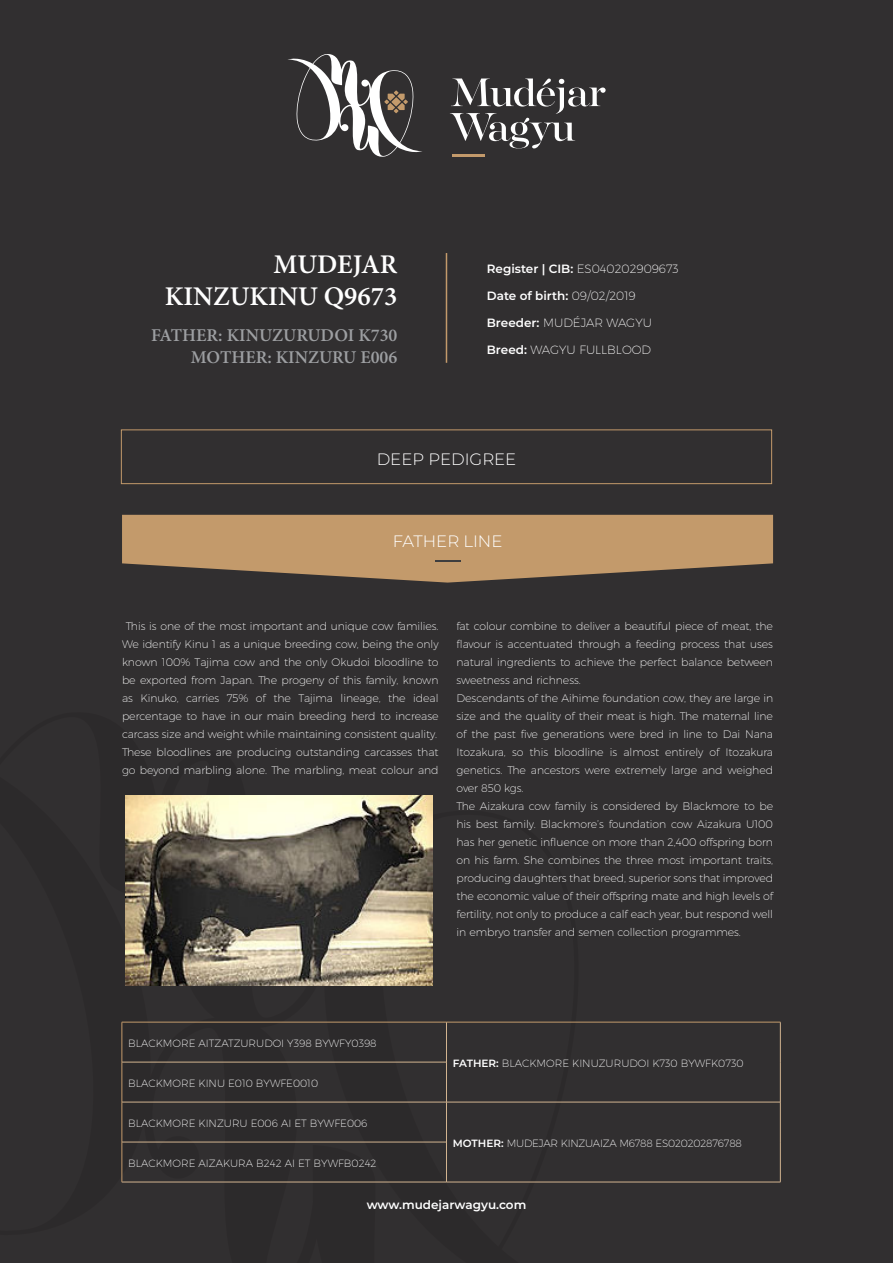
<style>
.page{position:relative;width:893px;height:1263px;background:#312f30}
.page>*{position:absolute;margin:0;border:0;box-sizing:border-box;transform-origin:0 0}
.t1{font:600 27px "Minion Pro";color:#fff}
.t2{font:600 18px "Minion Pro";color:#9d9fa2}
.Light{font:300 16.5px "Montserrat";color:#fff}
.Light-2{font:200 12px "Montserrat";color:#fff}
.Light-3{font:600 12px "Montserrat";color:#fff}
.Light-4{font:200 10.95px/18px "Montserrat";letter-spacing:-.005em;color:#fff;text-align:justify}
.Light-5{font:200 10.5px "Montserrat";color:#fff}
.Light-6{font:200 10.5px "Montserrat";letter-spacing:-.02em;color:#fff}
.s1{font-weight:600}
.s2{font-weight:200}
</style>
<div class="page">
<svg style="left:121px;top:795px;width:511px;height:388px"></svg>
<svg style="left:121px;top:429px;width:651px;height:55px"></svg>
<svg style="left:450px;top:78px;width:156px;height:70px"></svg>
<hr style="left:452px;top:155px;width:33px;height:2px;background:#c39a6b">
<svg style="left:288px;top:54px;width:134px;height:103px"></svg>
<hr style="left:446px;top:253px;width:1px;height:110px;background:#c39a6b">
<hr style="left:446px;top:1022px;width:334px;height:1px;background:#c39a6b">
<hr style="left:122px;top:1022px;width:324px;height:1px;background:#c39a6b">
<hr style="left:122px;top:1022px;width:1px;height:40px;background:#c39a6b">
<hr style="left:446px;top:1022px;width:1px;height:40px;background:#d2b490">
<hr style="left:780px;top:1022px;width:1px;height:40px;background:#d2b490">
<hr style="left:780px;top:1062px;width:1px;height:40px;background:#d2b490">
<hr style="left:122px;top:1062px;width:324px;height:1px;background:#d2b490">
<hr style="left:122px;top:1062px;width:1px;height:40px;background:#c39a6b">
<hr style="left:446px;top:1062px;width:1px;height:40px;background:#d2b490">
<hr style="left:446px;top:1102px;width:334px;height:1px;background:#d2b490">
<hr style="left:446px;top:1182px;width:334px;height:1px;background:#d2b490">
<hr style="left:122px;top:1102px;width:324px;height:1px;background:#d2b490">
<hr style="left:122px;top:1102px;width:1px;height:40px;background:#c39a6b">
<hr style="left:446px;top:1102px;width:1px;height:40px;background:#d2b490">
<hr style="left:780px;top:1102px;width:1px;height:40px;background:#d2b490">
<hr style="left:780px;top:1142px;width:1px;height:40px;background:#d2b490">
<hr style="left:122px;top:1142px;width:324px;height:1px;background:#d2b490">
<hr style="left:122px;top:1182px;width:324px;height:1px;background:#d2b490">
<hr style="left:122px;top:1142px;width:1px;height:40px;background:#c39a6b">
<hr style="left:446px;top:1142px;width:1px;height:40px;background:#d2b490">
<img style="left:126px;top:796px;width:306px;height:190px">
<svg style="left:122px;top:515px;width:651px;height:68px;background:#ad8a62"></svg>
<hr style="left:435px;top:560px;width:25px;height:2px;background:#3e3e3f">
<p class="t1" style="left:273px;top:245px;width:125px">MUDEJAR</p>
<p class="t1" style="left:165px;top:278px;width:234px">KINZUKINU Q9673</p>
<p class="t2" style="left:151px;top:323px;width:248px">FATHER: KINUZURUDOI K730</p>
<p class="t2" style="left:191px;top:345px;width:208px">MOTHER: KINZURU E006</p>
<p class="Light-2" style="left:487px;top:262px;width:193px"><span class="s1">Register | CIB:</span> ES040202909673</p>
<p class="Light-3" style="left:487px;top:287px;width:150px">Date of birth: <span class="s2">09/02/2019</span></p>
<p class="Light-2" style="left:487px;top:316px;width:167px"><span class="s1">Breeder:</span> MUDÉJAR WAGYU</p>
<p class="Light-2" style="left:487px;top:343px;width:166px"><span class="s1">Breed:</span> WAGYU FULLBLOOD</p>
<p class="Light" style="left:377px;top:448px;width:141px">DEEP PEDIGREE</p>
<p class="Light" style="left:393px;top:530px;width:111px">FATHER LINE</p>
<p class="Light-4" style="left:122px;top:616px;width:318px;text-align:center">This is one of the most important and unique cow families.<br>We identify Kinu 1 as a unique breeding cow, being the only known 100% Tajima cow and the only Okudoi bloodline to be exported from Japan. The progeny of this family, known as Kinuko, carries 75% of the Tajima lineage, the ideal percentage to have in our main breeding herd to increase carcass size and weight while maintaining consistent quality.</p>
<p class="Light-4" style="left:122px;top:742px;width:318px">These bloodlines are producing outstanding carcasses that go beyond marbling alone. The marbling, meat colour and</p>
<p class="Light-4" style="left:457px;top:616px;width:318px">fat colour combine to deliver a beautiful piece of meat, the flavour is accentuated through a feeding process that uses natural ingredients to achieve the perfect balance between sweetness and richness.</p>
<p class="Light-4" style="left:457px;top:688px;width:318px">Descendants of the Aihime foundation cow, they are large in size and the quality of their meat is high. The maternal line of the past five generations were bred in line to Dai Nana Itozakura, so this bloodline is almost entirely of Itozakura genetics. The ancestors were extremely large and weighed over 850 kgs.</p>
<p class="Light-4" style="left:457px;top:796px;width:318px">The Aizakura cow family is considered by Blackmore to be his best family. Blackmore’s foundation cow Aizakura U100 has her genetic influence on more than 2,400 offspring born on his farm. She combines the three most important traits, producing daughters that breed, superior sons that improved the economic value of their offspring mate and high levels of fertility, not only to produce a calf each year, but respond well in embryo transfer and semen collection programmes.</p>
<p class="Light-5" style="left:128px;top:1037px;width:250px">BLACKMORE AITZATZURUDOI Y398 BYWFY0398</p>
<p class="Light-5" style="left:128px;top:1077px;width:191px">BLACKMORE KINU E010 BYWFE0010</p>
<p class="Light-5" style="left:128px;top:1117px;width:241px">BLACKMORE KINZURU E006 AI ET BYWFE006</p>
<p class="Light-5" style="left:128px;top:1157px;width:250px">BLACKMORE AIZAKURA B242 AI ET BYWFB0242</p>
<p class="Light-5" style="left:453px;top:1057px;width:292px"><span class="s1">FATHER:</span> BLACKMORE KINUZURUDOI K730 BYWFK0730</p>
<p class="Light-6" style="left:453px;top:1137px;width:290px"><span class="s1">MOTHER:</span> MUDEJAR KINZUAIZA M6788 ES020202876788</p>
<p class="Light-3" style="left:367px;top:1196px;width:161px">www.mudejarwagyu.com</p>
</div>
